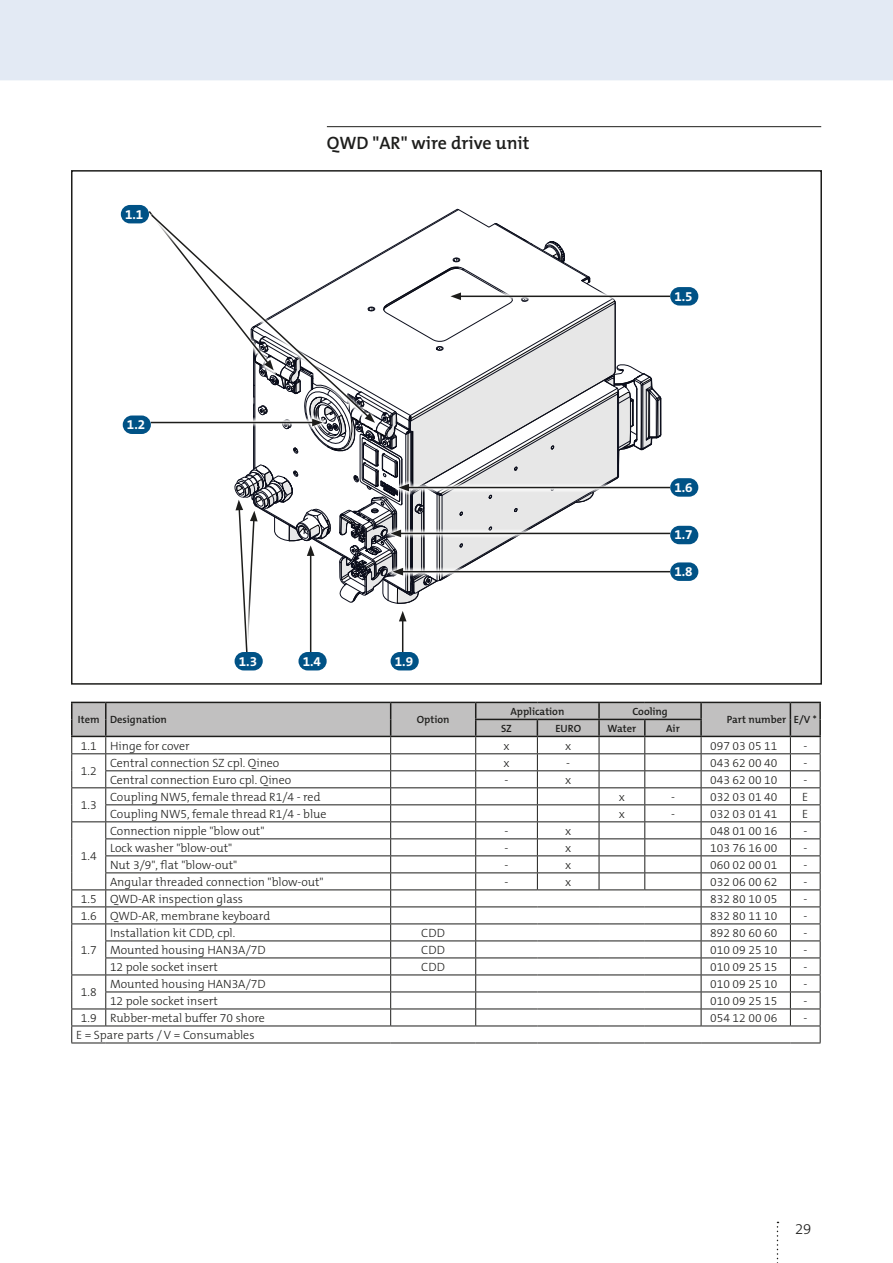
<style>
.page{position:relative;width:893px;height:1263px;background:#fff}
.page>*{position:absolute;margin:0;border:0;box-sizing:border-box;transform-origin:0 0}
.Subline_Absatz{font:600 18px "The Mix B6";color:#1d1d1b}
.t1{font:300 15px "The Mix B3";color:#1d1d1b}
.Beschriftung{font:700 13.5px "The Mix B7";color:#fff}
.Tabelle_leicht_8pt{font:300 12px "The Mix B3";color:#1d1d1b}
.Tabelle_leicht_9pt{font:300 12px "The Mix B3";letter-spacing:.005em;color:#1d1d1b}
.Tabelle_leicht_6pt{font:300 12px "The Mix B3";color:#1d1d1b}
.Tabelle_fett{font:600 10.5px "The Mix B6";color:#1d1d1b}
</style>
<div class="page">
<svg style="left:777px;top:1222px;width:1px;height:41px"></svg>
<div style="left:0;top:0;width:893px;height:80px;background:#e3eaf4"></div>
<hr style="left:459px;top:296px;width:211px;height:1px;background:#1d1d1b">
<hr style="left:407px;top:487px;width:263px;height:1px;background:#1d1d1b">
<svg style="left:661px;top:527px;width:13px;height:14px"></svg>
<hr style="left:399px;top:533px;width:271px;height:1px;background:#1d1d1b">
<svg style="left:661px;top:570px;width:9px;height:3px"></svg>
<hr style="left:401px;top:571px;width:269px;height:1px;background:#1d1d1b">
<svg style="left:141px;top:205px;width:520px;height:452px"></svg>
<div style="left:670px;top:287px;width:28px;height:19px;background:#005286;border-radius:9px"></div>
<div style="left:670px;top:478px;width:28px;height:19px;background:#005286;border-radius:9px"></div>
<div style="left:670px;top:526px;width:28px;height:18px;background:#005286;border-radius:9px"></div>
<div style="left:391px;top:652px;width:28px;height:18px;background:#005286;border-radius:9px"></div>
<div style="left:298px;top:652px;width:29px;height:18px;background:#005286;border-radius:9px"></div>
<div style="left:123px;top:415px;width:28px;height:19px;background:#005286;border-radius:9px"></div>
<div style="left:235px;top:652px;width:28px;height:18px;background:#005286;border-radius:9px"></div>
<div style="left:670px;top:562px;width:28px;height:19px;background:#005286;border-radius:9px"></div>
<div style="left:121px;top:205px;width:28px;height:18px;background:#005286;border-radius:9px"></div>
<svg style="left:71px;top:702px;width:750px;height:340px"></svg>
<hr style="left:71px;top:1042px;width:35px;height:1px;background:#1d1d1b">
<hr style="left:106px;top:1042px;width:285px;height:1px;background:#1d1d1b">
<hr style="left:391px;top:1042px;width:85px;height:1px;background:#1d1d1b">
<hr style="left:476px;top:1042px;width:61px;height:1px;background:#1d1d1b">
<hr style="left:537px;top:1042px;width:62px;height:1px;background:#1d1d1b">
<hr style="left:599px;top:1042px;width:46px;height:1px;background:#1d1d1b">
<hr style="left:645px;top:1042px;width:56px;height:1px;background:#1d1d1b">
<hr style="left:701px;top:1042px;width:89px;height:1px;background:#1d1d1b">
<hr style="left:790px;top:1042px;width:30px;height:1px;background:#1d1d1b">
<hr style="left:327px;top:126px;width:494px;height:1px;background:#1d1d1b">
<p class="Beschriftung" style="left:125px;top:207px;width:20px">1.1</p>
<p class="Subline_Absatz" style="left:327px;top:133px;width:204px">QWD "AR" wire drive unit</p>
<p class="Beschriftung" style="left:674px;top:289px;width:20px">1.5</p>
<p class="Beschriftung" style="left:127px;top:417px;width:20px">1.2</p>
<p class="Beschriftung" style="left:239px;top:654px;width:20px">1.3</p>
<p class="Beschriftung" style="left:303px;top:654px;width:20px">1.4</p>
<p class="Beschriftung" style="left:395px;top:654px;width:20px">1.9</p>
<p class="Tabelle_fett" style="left:78px;top:714px;width:23px">Item</p>
<p class="Tabelle_fett" style="left:110px;top:714px;width:58px">Designation</p>
<p class="Tabelle_fett" style="left:417px;top:714px;width:34px">Option</p>
<p class="Beschriftung" style="left:674px;top:480px;width:20px">1.6</p>
<p class="Beschriftung" style="left:674px;top:528px;width:20px">1.7</p>
<p class="Beschriftung" style="left:674px;top:564px;width:20px">1.8</p>
<p class="Tabelle_fett" style="left:510px;top:706px;width:56px">Application</p>
<p class="Tabelle_fett" style="left:632px;top:706px;width:37px">Cooling</p>
<p class="Tabelle_fett" style="left:501px;top:723px;width:12px">SZ</p>
<p class="Tabelle_fett" style="left:555px;top:723px;width:27px">EURO</p>
<p class="Tabelle_fett" style="left:608px;top:723px;width:30px">Water</p>
<p class="Tabelle_fett" style="left:666px;top:723px;width:15px">Air</p>
<p class="Tabelle_fett" style="left:727px;top:714px;width:61px">Part number</p>
<p class="Tabelle_fett" style="left:794px;top:714px;width:24px">E/V *</p>
<p class="Tabelle_leicht_9pt" style="left:81px;top:739px;width:17px">1.1</p>
<p class="Tabelle_leicht_8pt" style="left:110px;top:739px;width:81px">Hinge for cover</p>
<p class="Tabelle_leicht_9pt" style="left:503px;top:739px;width:8px">x</p>
<p class="Tabelle_leicht_9pt" style="left:565px;top:739px;width:8px">x</p>
<p class="Tabelle_leicht_8pt" style="left:710px;top:739px;width:69px">097 03 05 11</p>
<p class="Tabelle_leicht_8pt" style="left:803px;top:739px;width:5px">-</p>
<p class="Tabelle_leicht_9pt" style="left:81px;top:765px;width:17px">1.2</p>
<p class="Tabelle_leicht_8pt" style="left:110px;top:756px;width:171px">Central connection SZ cpl. Qineo</p>
<p class="Tabelle_leicht_9pt" style="left:503px;top:756px;width:8px">x</p>
<p class="Tabelle_leicht_9pt" style="left:566px;top:756px;width:5px">-</p>
<p class="Tabelle_leicht_8pt" style="left:710px;top:756px;width:69px">043 62 00 40</p>
<p class="Tabelle_leicht_8pt" style="left:803px;top:756px;width:5px">-</p>
<p class="Tabelle_leicht_8pt" style="left:110px;top:773px;width:183px">Central connection Euro cpl. Qineo</p>
<p class="Tabelle_leicht_9pt" style="left:505px;top:773px;width:5px">-</p>
<p class="Tabelle_leicht_9pt" style="left:565px;top:773px;width:8px">x</p>
<p class="Tabelle_leicht_8pt" style="left:710px;top:773px;width:69px">043 62 00 10</p>
<p class="Tabelle_leicht_8pt" style="left:803px;top:773px;width:5px">-</p>
<p class="Tabelle_leicht_9pt" style="left:81px;top:799px;width:17px">1.3</p>
<p class="Tabelle_leicht_9pt" style="left:81px;top:850px;width:17px">1.4</p>
<p class="Tabelle_leicht_8pt" style="left:110px;top:790px;width:212px">Coupling NW5, female thread R1/4 - red</p>
<p class="Tabelle_leicht_9pt" style="left:619px;top:790px;width:8px">x</p>
<p class="Tabelle_leicht_9pt" style="left:671px;top:790px;width:5px">-</p>
<p class="Tabelle_leicht_8pt" style="left:710px;top:790px;width:69px">032 03 01 40</p>
<p class="Tabelle_leicht_8pt" style="left:802px;top:790px;width:8px">E</p>
<p class="Tabelle_leicht_8pt" style="left:110px;top:807px;width:218px">Coupling NW5, female thread R1/4 - blue</p>
<p class="Tabelle_leicht_9pt" style="left:619px;top:807px;width:8px">x</p>
<p class="Tabelle_leicht_9pt" style="left:671px;top:807px;width:5px">-</p>
<p class="Tabelle_leicht_8pt" style="left:710px;top:807px;width:69px">032 03 01 41</p>
<p class="Tabelle_leicht_8pt" style="left:802px;top:807px;width:8px">E</p>
<p class="Tabelle_leicht_8pt" style="left:110px;top:824px;width:156px">Connection nipple "blow out"</p>
<p class="Tabelle_leicht_9pt" style="left:505px;top:824px;width:5px">-</p>
<p class="Tabelle_leicht_9pt" style="left:565px;top:824px;width:8px">x</p>
<p class="Tabelle_leicht_8pt" style="left:710px;top:824px;width:69px">048 01 00 16</p>
<p class="Tabelle_leicht_8pt" style="left:803px;top:824px;width:5px">-</p>
<p class="Tabelle_leicht_8pt" style="left:110px;top:841px;width:124px">Lock washer "blow-out"</p>
<p class="Tabelle_leicht_9pt" style="left:505px;top:841px;width:5px">-</p>
<p class="Tabelle_leicht_9pt" style="left:565px;top:841px;width:8px">x</p>
<p class="Tabelle_leicht_8pt" style="left:710px;top:841px;width:69px">103 76 16 00</p>
<p class="Tabelle_leicht_8pt" style="left:803px;top:841px;width:5px">-</p>
<p class="Tabelle_leicht_8pt" style="left:110px;top:858px;width:129px">Nut 3/9", flat "blow-out"</p>
<p class="Tabelle_leicht_9pt" style="left:505px;top:858px;width:5px">-</p>
<p class="Tabelle_leicht_9pt" style="left:565px;top:858px;width:8px">x</p>
<p class="Tabelle_leicht_8pt" style="left:710px;top:858px;width:69px">060 02 00 01</p>
<p class="Tabelle_leicht_8pt" style="left:803px;top:858px;width:5px">-</p>
<p class="Tabelle_leicht_8pt" style="left:110px;top:875px;width:215px">Angular threaded connection "blow-out"</p>
<p class="Tabelle_leicht_9pt" style="left:505px;top:875px;width:5px">-</p>
<p class="Tabelle_leicht_9pt" style="left:565px;top:875px;width:8px">x</p>
<p class="Tabelle_leicht_8pt" style="left:710px;top:875px;width:69px">032 06 00 62</p>
<p class="Tabelle_leicht_8pt" style="left:803px;top:875px;width:5px">-</p>
<p class="Tabelle_leicht_9pt" style="left:81px;top:892px;width:17px">1.5</p>
<p class="Tabelle_leicht_8pt" style="left:110px;top:892px;width:135px">QWD-AR inspection glass</p>
<p class="Tabelle_leicht_8pt" style="left:710px;top:892px;width:69px">832 80 10 05</p>
<p class="Tabelle_leicht_8pt" style="left:803px;top:892px;width:5px">-</p>
<p class="Tabelle_leicht_9pt" style="left:81px;top:909px;width:17px">1.6</p>
<p class="Tabelle_leicht_8pt" style="left:110px;top:909px;width:162px">QWD-AR, membrane keyboard</p>
<p class="Tabelle_leicht_8pt" style="left:710px;top:909px;width:69px">832 80 11 10</p>
<p class="Tabelle_leicht_8pt" style="left:803px;top:909px;width:5px">-</p>
<p class="Tabelle_leicht_9pt" style="left:81px;top:943px;width:17px">1.7</p>
<p class="Tabelle_leicht_8pt" style="left:110px;top:926px;width:127px">Installation kit CDD, cpl.</p>
<p class="Tabelle_leicht_9pt" style="left:421px;top:926px;width:25px">CDD</p>
<p class="Tabelle_leicht_8pt" style="left:710px;top:926px;width:69px">892 80 60 60</p>
<p class="Tabelle_leicht_8pt" style="left:803px;top:926px;width:5px">-</p>
<p class="Tabelle_leicht_8pt" style="left:110px;top:943px;width:157px">Mounted housing HAN3A/7D</p>
<p class="Tabelle_leicht_9pt" style="left:421px;top:943px;width:25px">CDD</p>
<p class="Tabelle_leicht_8pt" style="left:710px;top:943px;width:69px">010 09 25 10</p>
<p class="Tabelle_leicht_8pt" style="left:803px;top:943px;width:5px">-</p>
<p class="Tabelle_leicht_8pt" style="left:110px;top:960px;width:109px">12 pole socket insert</p>
<p class="Tabelle_leicht_9pt" style="left:421px;top:960px;width:25px">CDD</p>
<p class="Tabelle_leicht_8pt" style="left:710px;top:960px;width:69px">010 09 25 15</p>
<p class="Tabelle_leicht_8pt" style="left:803px;top:960px;width:5px">-</p>
<p class="Tabelle_leicht_9pt" style="left:81px;top:986px;width:17px">1.8</p>
<p class="Tabelle_leicht_8pt" style="left:110px;top:977px;width:157px">Mounted housing HAN3A/7D</p>
<p class="Tabelle_leicht_8pt" style="left:710px;top:977px;width:69px">010 09 25 10</p>
<p class="Tabelle_leicht_8pt" style="left:803px;top:977px;width:5px">-</p>
<p class="Tabelle_leicht_8pt" style="left:110px;top:994px;width:109px">12 pole socket insert</p>
<p class="Tabelle_leicht_8pt" style="left:710px;top:994px;width:69px">010 09 25 15</p>
<p class="Tabelle_leicht_8pt" style="left:803px;top:994px;width:5px">-</p>
<p class="Tabelle_leicht_9pt" style="left:81px;top:1011px;width:17px">1.9</p>
<p class="Tabelle_leicht_8pt" style="left:110px;top:1011px;width:156px">Rubber-metal buffer 70 shore</p>
<p class="Tabelle_leicht_8pt" style="left:710px;top:1011px;width:69px">054 12 00 06</p>
<p class="Tabelle_leicht_8pt" style="left:803px;top:1011px;width:5px">-</p>
<p class="Tabelle_leicht_6pt" style="left:76px;top:1028px;width:180px">E = Spare parts / V = Consumables</p>
<p class="t1" style="left:795px;top:1220px;width:18px">29</p>
</div>
